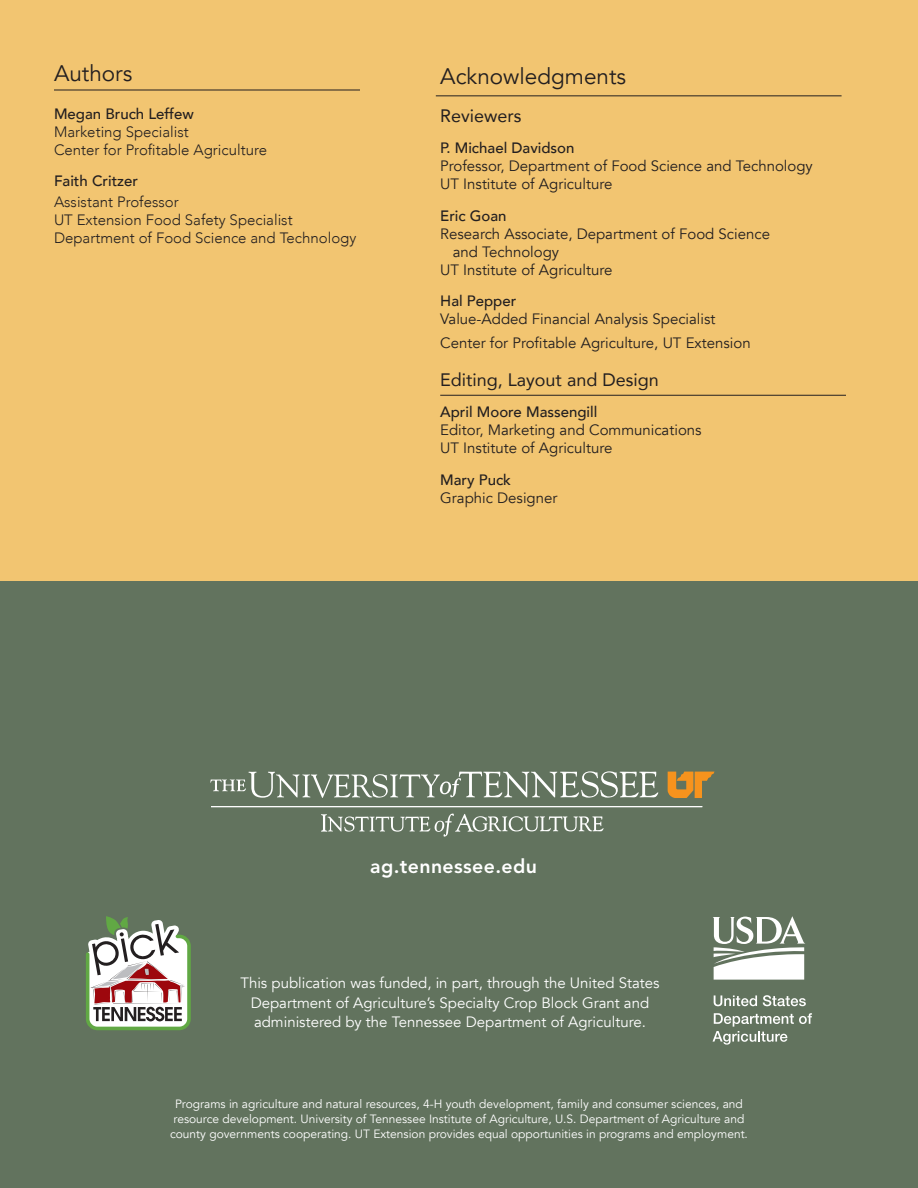
<style>
.page{position:relative;width:918px;height:1188px;background:#fff}
.page>*{position:absolute;margin:0;border:0;box-sizing:border-box;transform-origin:0 0}
.t1{font:22.5px "Avenir";color:#231f20}
.t2{font:800 19.5px "Avenir LT Std";letter-spacing:.02em;color:#fff}
.t3{font:18px "Avenir";color:#231f20}
.t4{font:15px/18px "Avenir";color:#231f20}
.t5{font:15px/19.5px "Avenir";color:#fff;text-align:center}
.t6{font:300 15px/18px "Avenir";color:#231f20}
.t7{font:500 15px "Avenir";color:#231f20}
.t8{font:12px/15px "Avenir";color:#fff;text-align:center}
</style>
<div class="page">
<div style="left:0;top:580px;width:918px;height:608px;background:#62735e"></div>
<div style="left:0;top:0;width:918px;height:580px;background:#f2c571"></div>
<svg style="left:86px;top:916px;width:105px;height:114px;background:#b3ada2"></svg>
<svg style="left:668px;top:772px;width:47px;height:26px"></svg>
<svg style="left:321px;top:814px;width:282px;height:23px"></svg>
<svg style="left:210px;top:771px;width:448px;height:27px"></svg>
<hr style="left:211px;top:806px;width:491px;height:1px;background:#fdfdfd">
<svg style="left:713px;top:916px;width:92px;height:64px"></svg>
<svg style="left:714px;top:995px;width:43px;height:11px"></svg>
<svg style="left:763px;top:995px;width:43px;height:11px"></svg>
<svg style="left:713px;top:1013px;width:99px;height:32px"></svg>
<hr style="left:54px;top:90px;width:306px;height:1px;background:#231f20">
<hr style="left:436px;top:95px;width:406px;height:1px;background:#231f20">
<hr style="left:440px;top:395px;width:406px;height:1px;background:#231f20">
<h1 class="t1" style="left:54px;top:60px;width:80px">Authors</h1>
<p class="t7" style="left:54px;top:100px;width:142px">Megan Bruch Leffew</p>
<p class="t6" style="left:54px;top:122px;width:215px">Marketing Specialist<br>Center for Profitable Agriculture</p>
<p class="t7" style="left:54px;top:168px;width:86px">Faith Critzer</p>
<p class="t6" style="left:54px;top:193px;width:304px">Assistant Professor<br>UT Extension Food Safety Specialist<br>Department of Food Science and Technology</p>
<h1 class="t1" style="left:440px;top:63px;width:187px">Acknowledgments</h1>
<p class="t3" style="left:440px;top:101px;width:83px">Reviewers</p>
<p class="t7" style="left:440px;top:135px;width:136px">P. Michael Davidson</p>
<p class="t4" style="left:440px;top:157px;width:374px">Professor, Department of Food Science and Technology<br>UT Institute of Agriculture</p>
<p class="t7" style="left:440px;top:202px;width:68px">Eric Goan</p>
<p class="t4" style="left:440px;top:225px;width:331px">Research Associate, Department of Food Science</p>
<p class="t4" style="left:453px;top:243px;width:108px">and Technology</p>
<p class="t4" style="left:440px;top:261px;width:174px">UT Institute of Agriculture</p>
<p class="t7" style="left:440px;top:288px;width:78px">Hal Pepper</p>
<p class="t4" style="left:440px;top:307px;width:312px;line-height:24px">Value-Added Financial Analysis Specialist<br>Center for Profitable Agriculture, UT Extension</p>
<p class="t3" style="left:440px;top:365px;width:220px">Editing, Layout and Design</p>
<p class="t7" style="left:440px;top:399px;width:159px">April Moore Massengill</p>
<p class="t4" style="left:440px;top:421px;width:263px">Editor, Marketing and Communications<br>UT Institute of Agriculture</p>
<p class="t7" style="left:440px;top:466px;width:72px">Mary Puck</p>
<p class="t4" style="left:440px;top:489px;width:119px">Graphic Designer</p>
<h2 class="t2" style="left:370px;top:855px;width:168px">ag.tennessee.edu</h2>
<p class="t5" style="left:240px;top:974px;width:421px">This publication was funded, in part, through the United States<br>Department of Agriculture’s Specialty Crop Block Grant and administered by the Tennessee Department of Agriculture.</p>
<p class="t8" style="left:170px;top:1097px;width:579px">Programs in agriculture and natural resources, 4-H youth development, family and consumer sciences, and resource development. University of Tennessee Institute of Agriculture, U.S. Department of Agriculture and county governments cooperating. UT Extension provides equal opportunities in programs and employment.</p>
</div>
